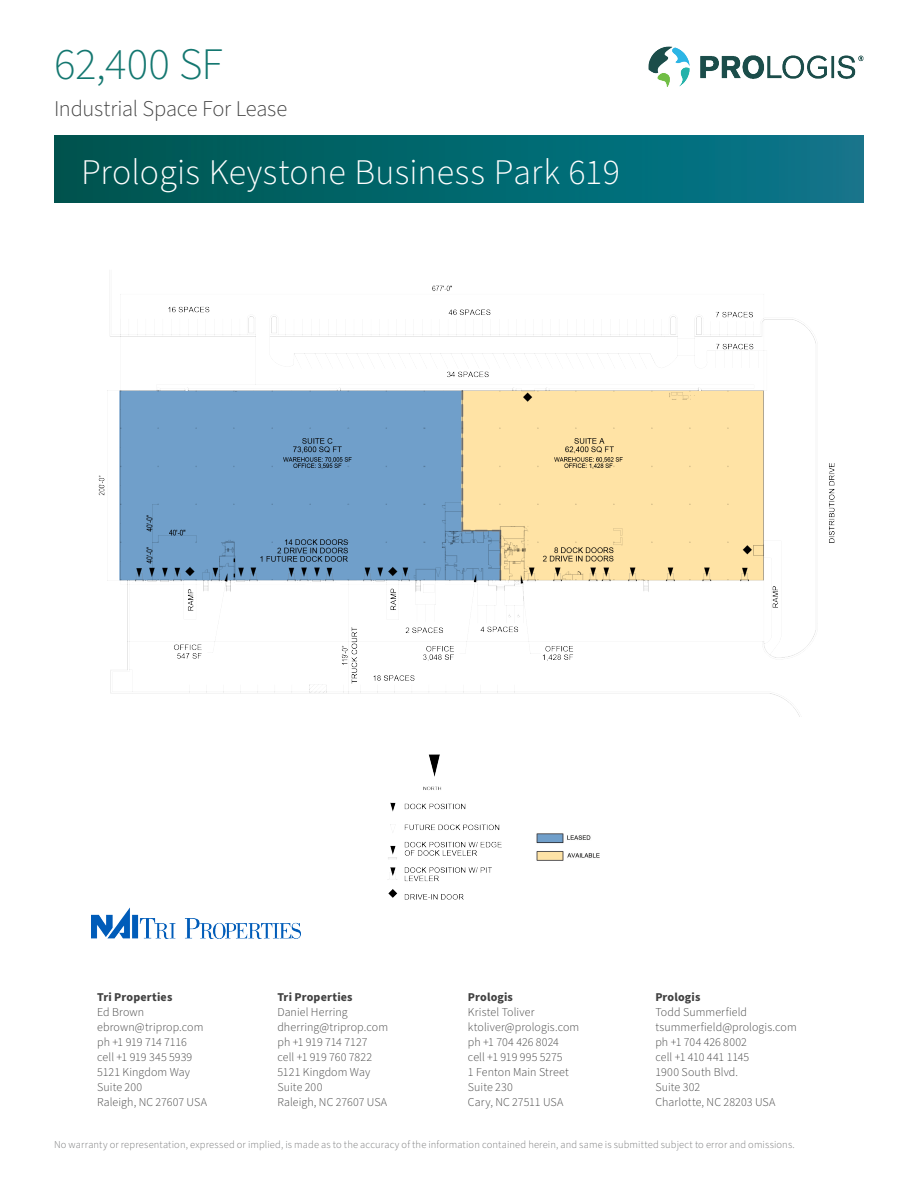
<style>
.page{position:relative;width:918px;height:1188px;background:#fff}
.page>*{position:absolute;margin:0;border:0;box-sizing:border-box;transform-origin:0 0}
.t1{font:300 45px "Source Sans Pro";color:#147770}
.t2{font:300 36px "Source Sans Pro";letter-spacing:.005em;color:#fff}
.t3{font:300 22.5px "Source Sans Pro";letter-spacing:-.01em;color:#414141}
.t4{font:300 12px/15px "Source Sans Pro";letter-spacing:.01em;color:#414141}
.t5{font:700 12px "Source Sans Pro";letter-spacing:.015em;color:#414141}
.t6{font:300 10.5px "Source Sans Pro";letter-spacing:.015em;color:#747576}
</style>
<div class="page">
<img style="left:648px;top:46px;width:216px;height:40px">
<div style="left:54px;top:135px;width:810px;height:67px;background:linear-gradient(to right,#00554e,#09788d)"></div>
<img style="left:98px;top:285px;width:737px;height:623px">
<img style="left:92px;top:908px;width:208px;height:31px">
<img style="left:523px;top:827px;width:83px;height:41px">
<h1 class="t1" style="left:54px;top:34px;width:171px">62,400 SF</h1>
<h3 class="t3" style="left:54px;top:94px;width:235px">Industrial Space For Lease</h3>
<h2 class="t2" style="left:81px;top:148px;width:540px">Prologis Keystone Business Park 619</h2>
<p class="t5" style="left:97px;top:989px;width:77px">Tri Properties</p>
<p class="t4" style="left:97px;top:1005px;width:111px">Ed Brown ebrown@triprop.com ph +1 919 714 7116<br>cell +1 919 345 5939<br>5121 Kingdom Way<br>Suite 200<br>Raleigh, NC 27607 USA</p>
<p class="t5" style="left:277px;top:989px;width:77px">Tri Properties</p>
<p class="t4" style="left:277px;top:1005px;width:112px">Daniel Herring dherring@triprop.com ph +1 919 714 7127<br>cell +1 919 760 7822<br>5121 Kingdom Way<br>Suite 200<br>Raleigh, NC 27607 USA</p>
<p class="t5" style="left:468px;top:989px;width:47px">Prologis</p>
<p class="t4" style="left:468px;top:1005px;width:113px">Kristel Toliver ktoliver@prologis.com ph +1 704 426 8024<br>cell +1 919 995 5275<br>1 Fenton Main Street<br>Suite 230<br>Cary, NC 27511 USA</p>
<p class="t5" style="left:655px;top:989px;width:47px">Prologis</p>
<p class="t4" style="left:655px;top:1005px;width:143px">Todd Summerfield tsummerfield@prologis.com ph +1 704 426 8002<br>cell +1 410 441 1145<br>1900 South Blvd.<br>Suite 302<br>Charlotte, NC 28203 USA</p>
<p class="t6" style="left:54px;top:1137px;width:742px">No warranty or representation, expressed or implied, is made as to the accuracy of the information contained herein, and same is submitted subject to error and omissions.</p>
</div>
